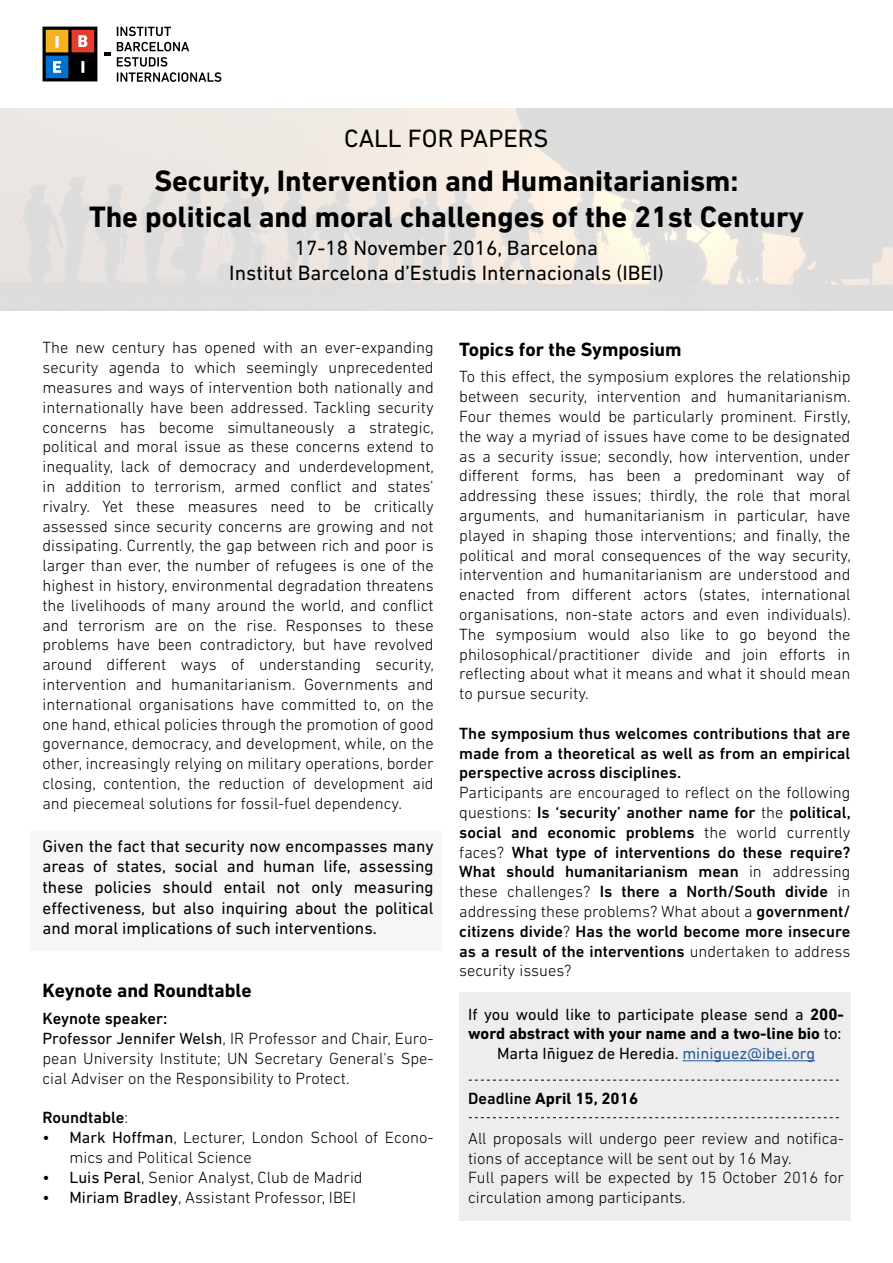
<style>
.page{position:relative;width:893px;height:1263px;background:#fff}
.page>*{position:absolute;margin:0;border:0;box-sizing:border-box;transform-origin:0 0}
.t1{font:700 30px/36px "DIN Next LT Pro";color:#000;text-align:center}
.t2{font:25.5px "DIN Next LT Pro";color:#000}
.t3{font:21px/25.2px "DIN Next LT Pro";color:#000;text-align:center}
.t4{font:700 19.5px "DIN Next LT Pro";color:#000}
.t5{font:17.25px/20.7px "DIN Next LT Pro";color:#000;text-align:justify}
.t6{font:300 16.5px/19.8px "DIN Next LT Pro";color:#000}
.t7{font:500 16.5px/19.8px "DIN Next LT Pro";color:#000;text-align:justify}
.t8{font:16.5px/19.8px "DIN Next LT Pro";color:#000;text-align:center}
.t9{font:700 16.5px "DIN Next LT Pro";color:#000}
.s1{font-weight:300}
.s2{font-weight:500}
.s3{font-weight:400}
.s4{font-weight:700}
.s5{color:#275b9b}
</style>
<div class="page">
<div style="left:31px;top:832px;width:411px;height:119px;background:#f6f6f6"></div>
<div style="left:459px;top:993px;width:391px;height:228px;background:#ededed"></div>
<svg style="left:104px;top:52px;width:6px;height:4px"></svg>
<svg style="left:43px;top:27px;width:54px;height:54px;background:#5d4a3f"></svg>
<svg style="left:117px;top:27px;width:54px;height:9px"></svg>
<svg style="left:117px;top:42px;width:72px;height:9px"></svg>
<svg style="left:117px;top:57px;width:104px;height:25px"></svg>
<svg style="left:0;top:108px;width:893px;height:203px;background:#e6e2df"></svg>
<hr style="left:682px;top:1060px;width:133px;height:1px;background:#275b9b">
<svg style="left:469px;top:1080px;width:370px;height:1px"></svg>
<svg style="left:469px;top:1117px;width:370px;height:1px"></svg>
<h2 class="t2" style="left:344px;top:123px;width:206px">CALL FOR PAPERS</h2>
<h1 class="t1" style="left:89px;top:163px;width:716px">Security, Intervention and Humanitarianism:<br>The political and moral challenges of the 21st Century</h1>
<p class="t3" style="left:229px;top:235px;width:436px">17-18 November 2016, Barcelona<br>Institut Barcelona d’Estudis Internacionals (IBEI)</p>
<p class="t6" style="left:43px;top:338px;width:393px;text-align:justify">The new century has opened with an ever-expanding security agenda to which seemingly unprecedented measures and ways of intervention both nationally and internationally have been addressed. Tackling security concerns has become simultaneously a strategic, political and moral issue as these concerns extend to inequality, lack of democracy and underdevelopment, in addition to terrorism, armed conflict and states’ rivalry. Yet these measures need to be critically assessed since security concerns are growing and not dissipating. Currently, the gap between rich and poor is larger than ever, the number of refugees is one of the highest in history, environmental degradation threatens the livelihoods of many around the world, and conflict and terrorism are on the rise. Responses to these problems have been contradictory, but have revolved around different ways of understanding security, intervention and humanitarianism. Governments and international organisations have committed to, on the one hand, ethical policies through the promotion of good governance, democracy, and development, while, on the other, increasingly relying on military operations, border closing, contention, the reduction of development aid and piecemeal solutions for fossil-fuel dependency.</p>
<p class="t4" style="left:459px;top:338px;width:224px">Topics for the Symposium</p>
<p class="t6" style="left:459px;top:367px;width:393px;text-align:justify">To this effect, the symposium explores the relationship between security, intervention and humanitarianism.<br>Four themes would be particularly prominent. Firstly, the way a myriad of issues have come to be designated as a security issue; secondly, how intervention, under different forms, has been a predominant way of addressing these issues; thirdly, the role that moral arguments, and humanitarianism in particular, have played in shaping those interventions; and finally, the political and moral consequences of the way security, intervention and humanitarianism are understood and enacted from different actors (states, international organisations, non-state actors and even individuals).<br>The symposium would also like to go beyond the philosophical/practitioner divide and join efforts in reflecting about what it means and what it should mean to pursue security.</p>
<p class="t7" style="left:459px;top:723px;width:393px">The symposium thus welcomes contributions that are made from a theoretical as well as from an empirical perspective across disciplines.</p>
<p class="t7" style="left:459px;top:782px;width:393px"><span class="s1">Participants are encouraged to reflect on the following questions:</span> Is ‘security’ another name for <span class="s1">the</span> political, social and economic problems <span class="s1">the world currently faces?</span> What type of interventions do these require?<br>What should humanitarianism mean <span class="s1">in addressing these challenges?</span> Is there a North/South divide <span class="s1">in addressing these problems? What about a</span> government/ citizens divide<span class="s1">?</span> Has the world become more insecure as a result of the interventions <span class="s1">undertaken to address security issues?</span></p>
<p class="t5" style="left:43px;top:835px;width:393px">Given the fact that security now encompasses many areas of states, social and human life, assessing these policies should entail not only measuring effectiveness, but also inquiring about the political and moral implications of such interventions.</p>
<p class="t4" style="left:43px;top:979px;width:211px">Keynote and Roundtable</p>
<p class="t6" style="left:43px;top:1008px;width:393px"><span class="s2">Keynote speaker:<br></span><span class="s3">Professor Jennifer Welsh</span>, IR Professor and Chair, Euro&shy;pean University Institute; UN Secretary General's Spe&shy;cial Adviser on the Responsibility to Protect.</p>
<p class="t7" style="left:43px;top:1108px;width:87px">Roundtable<span class="s1">:</span></p>
<p class="t6" style="left:70px;top:1127px;width:366px;text-indent:-27px"><span class="s3">• Mark Hoffman</span>, Lecturer, London School of Econo&shy;mics and Political Science</p>
<p class="t6" style="left:43px;top:1167px;width:322px"><span class="s3">• Luis Peral</span>, Senior Analyst, Club de Madrid</p>
<p class="t6" style="left:43px;top:1187px;width:315px"><span class="s3">• Miriam Bradley</span>, Assistant Professor, IBEI</p>
<p class="t8" style="left:468px;top:1004px;width:377px">If you would like to participate please send a <span class="s4">200- word abstract with your name and a two-line bio</span> to:<br>Marta Iñiguez de Heredia. <span class="s5">miniguez@ibei.org</span></p>
<p class="t9" style="left:468px;top:1089px;width:171px"><span class="s2">Deadline</span> April 15, 2016</p>
<p class="t6" style="left:468px;top:1128px;width:377px">All proposals will undergo peer review and notifica&shy;tions of acceptance will be sent out by 16 May.<br>Full papers will be expected by 15 October 2016 for circulation among participants.</p>
</div>
